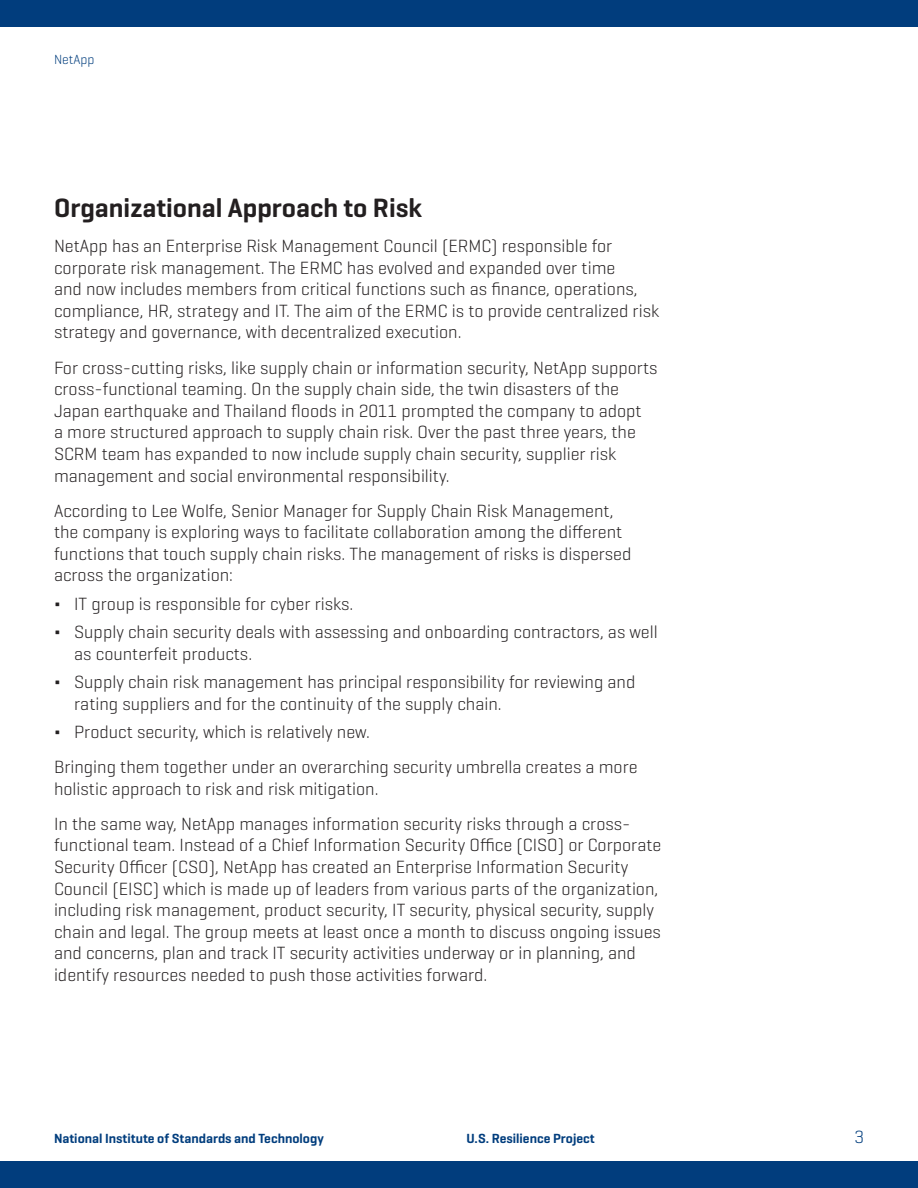
<style>
.page{position:relative;width:918px;height:1188px;background:#fff}
.page>*{position:absolute;margin:0;border:0;box-sizing:border-box;transform-origin:0 0}
.Section_header{font:600 27px "Geogrotesque";color:#231f20}
.Body_text{font:300 18px/21.6px "Geogrotesque";color:#231f20}
.t1{font:300 18px "Geogrotesque";color:#013d7d}
.t2{font:600 13.5px "Geogrotesque";color:#013d7d}
.t3{font:300 13.5px "Geogrotesque";color:#013d7d}
</style>
<div class="page">
<div style="left:0;top:1161px;width:918px;height:27px;background:#013d7d"></div>
<div style="left:0;top:0;width:918px;height:27px;background:#013d7d"></div>
<p class="t3" style="left:54px;top:51px;width:42px">NetApp</p>
<p class="Section_header" style="left:54px;top:191px;width:369px">Organizational Approach to Risk</p>
<p class="Body_text" style="left:54px;top:235px;width:607px">NetApp has an Enterprise Risk Management Council (ERMC) responsible for corporate risk management. The ERMC has evolved and expanded over time<br>and now includes members from critical functions such as finance, operations, compliance, HR, strategy and IT. The aim of the ERMC is to provide centralized risk strategy and governance, with decentralized execution.</p>
<p class="Body_text" style="left:54px;top:356px;width:605px">For cross-cutting risks, like supply chain or information security, NetApp supports cross-functional teaming. On the supply chain side, the twin disasters of the Japan earthquake and Thailand floods in 2011 prompted the company to adopt<br>a more structured approach to supply chain risk. Over the past three years, the SCRM team has expanded to now include supply chain security, supplier risk management and social environmental responsibility.</p>
<p class="Body_text" style="left:54px;top:499px;width:579px">According to Lee Wolfe, Senior Manager for Supply Chain Risk Management, the company is exploring ways to facilitate collaboration among the different functions that touch supply chain risks. The management of risks is dispersed across the organization:</p>
<p class="Body_text" style="left:54px;top:592px;width:301px">Δ IT group is responsible for cyber risks.</p>
<p class="Body_text" style="left:74px;top:621px;width:585px;text-indent:-20px">Δ Supply chain security deals with assessing and onboarding contractors, as well as counterfeit products.</p>
<p class="Body_text" style="left:74px;top:671px;width:563px;text-indent:-20px">Δ Supply chain risk management has principal responsibility for reviewing and rating suppliers and for the continuity of the supply chain.</p>
<p class="Body_text" style="left:54px;top:721px;width:317px">Δ Product security, which is relatively new.</p>
<p class="Body_text" style="left:54px;top:756px;width:585px">Bringing them together under an overarching security umbrella creates a more holistic approach to risk and risk mitigation.</p>
<p class="Body_text" style="left:54px;top:812px;width:609px">In the same way, NetApp manages information security risks through a cross&shy;functional team. Instead of a Chief Information Security Office (CISO) or Corporate Security Officer (CSO), NetApp has created an Enterprise Information Security Council (EISC) which is made up of leaders from various parts of the organization, including risk management, product security, IT security, physical security, supply chain and legal. The group meets at least once a month to discuss ongoing issues and concerns, plan and track IT security activities underway or in planning, and identify resources needed to push those activities forward.</p>
<p class="t2" style="left:54px;top:1130px;width:271px">National Institute of Standards and Technology</p>
<p class="t2" style="left:467px;top:1130px;width:130px">U.S. Resilience Project</p>
<p class="t1" style="left:854px;top:1126px;width:11px">3</p>
</div>
